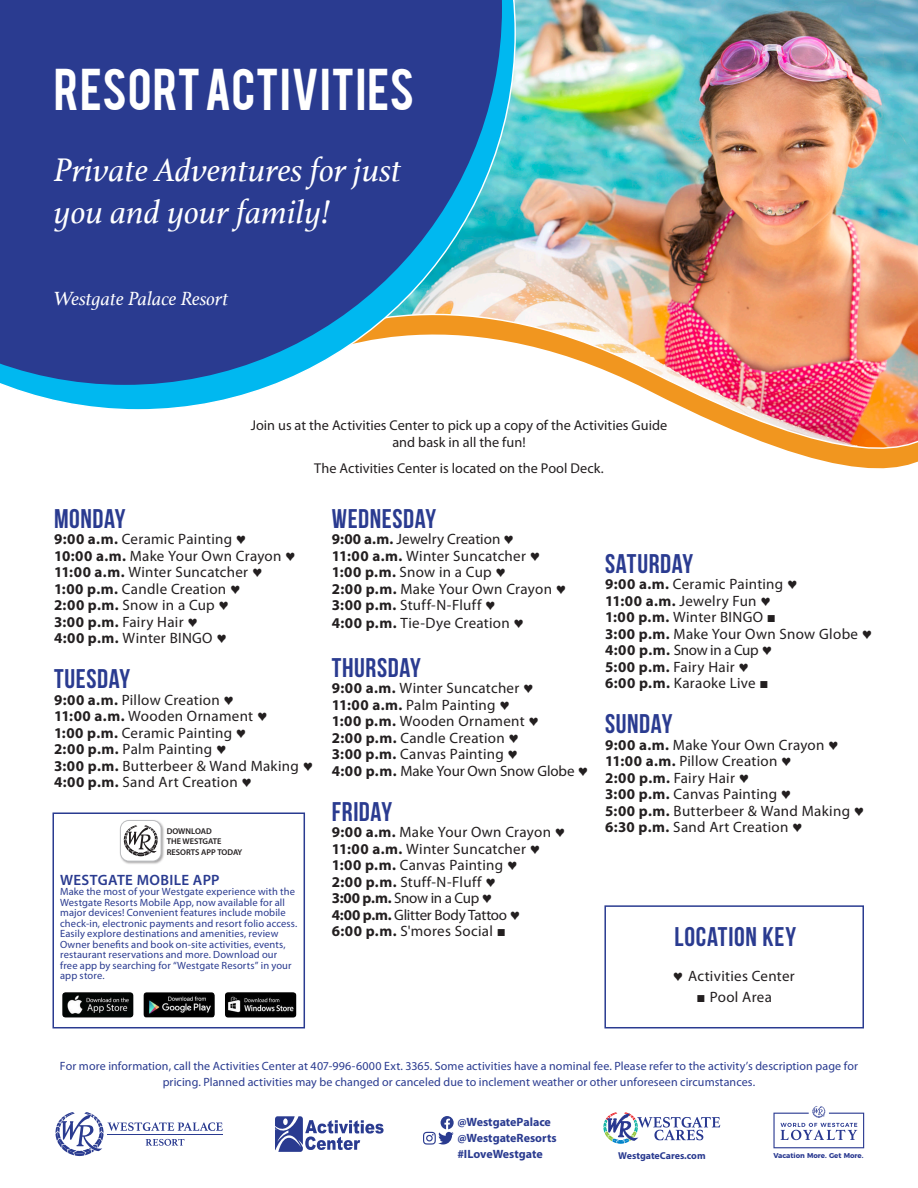
<style>
.page{position:relative;width:918px;height:1188px;background:#fff}
.page>*{position:absolute;margin:0;border:0;box-sizing:border-box;transform-origin:0 0}
.t1{font:46.35px "Bebas";letter-spacing:.015em;color:#fff}
.t2{font:italic 34.35px "Athelas";color:#fff}
.t3{font:700 27px "Bebas Neue";letter-spacing:.025em;color:#2a3b90}
.t4{font:italic 20.1px "Athelas";color:#fff}
.t5{font:15px/16.5px "Myriad Pro";letter-spacing:.015em;color:#231f20}
.t6{font:15px/16.5px "Myriad Pro";letter-spacing:-.02em;color:#231f20}
.t7{font:15px "Myriad Pro";letter-spacing:-.01em;color:#231f20}
.t8{font:15px "Myriad Pro";letter-spacing:-.015em;color:#231f20}
.t9{font:600 15px "Myriad Pro";letter-spacing:.025em;color:#2a3b90}
.t10{font:14.25px "Myriad Pro";color:#231f20}
.t11{font:12px/16.5px "Myriad Pro";letter-spacing:.01em;color:#2a3b90;text-align:center}
.t12{font:700 12px "Myriad Pro";color:#2a3b90}
.t13{font:10.5px/10.5px "Myriad Pro";letter-spacing:.015em;color:#2a3b90}
.t14{font:700 10.05px "Myriad Pro";letter-spacing:-.005em;color:#2a3b90}
.t15{font:600 8.4px/10.1px "Myriad Pro";color:#231f20}
.t16{font:700 7.05px "Montserrat";color:#283890}
.s1{font-weight:700}
.s2{font-family:"Arial"}
</style>
<div class="page">
<img style="left:516px;top:0;width:402px;height:469px">
<svg style="left:5px;top:0;width:511px;height:410px"></svg>
<svg style="left:0;top:0;width:502px;height:385px;fill:#2a3b90"></svg>
<svg style="left:275px;top:1116px;width:109px;height:36px"></svg>
<svg style="left:603px;top:1112px;width:117px;height:32px"></svg>
<svg style="left:773px;top:1106px;width:91px;height:42px"></svg>
<svg style="left:55px;top:1112px;width:168px;height:44px"></svg>
<svg style="left:423px;top:1116px;width:31px;height:29px"></svg>
<div style="left:604px;top:905px;width:260px;height:123px;border:2px solid #2a3b90"></div>
<img style="left:120px;top:820px;width:44px;height:44px">
<div style="left:120px;top:820px;width:41px;height:41px;background:#fff;border-radius:8px"></div>
<div style="left:120px;top:820px;width:41px;height:41px;border:1px solid #bcbdc0;border-radius:8px"></div>
<svg style="left:124px;top:825px;width:34px;height:31px"></svg>
<img style="left:62px;top:992px;width:71px;height:26px">
<img style="left:144px;top:992px;width:71px;height:25px">
<img style="left:225px;top:992px;width:71px;height:26px">
<div style="left:52px;top:812px;width:253px;height:216px;border:2px solid #2a3b90"></div>
<p class="t1" style="left:54px;top:56px;width:362px">RESORT ACTIVITIES</p>
<p class="t2" style="left:54px;top:143px;width:349px">Private Adventures for just</p>
<p class="t2" style="left:54px;top:184px;width:278px">you and your family!</p>
<p class="t4" style="left:54px;top:282px;width:176px">Westgate Palace Resort</p>
<p class="t10" style="left:251px;top:417px;width:418px">Join us at the Activities Center to pick up a copy of the Activities Guide</p>
<p class="t10" style="left:392px;top:434px;width:135px">and bask in all the fun!</p>
<p class="t10" style="left:314px;top:460px;width:291px">The Activities Center is located on the Pool Deck.</p>
<p class="t3" style="left:54px;top:503px;width:73px">MONDAY</p>
<p class="t5" style="left:54px;top:531px;width:194px"><span class="s1">9:00 a.m.</span> Ceramic Painting ♥</p>
<p class="t5" style="left:54px;top:548px;width:243px"><span class="s1">10:00 a.m.</span> Make Your Own Crayon ♥<br><span class="s1">11:00 a.m.</span> Winter Suncatcher ♥<br><span class="s1">1:00 p.m.</span> Candle Creation ♥<br><span class="s1">2:00 p.m.</span> Snow in a Cup ♥</p>
<p class="t5" style="left:54px;top:614px;width:174px"><span class="s1">3:00 p.m.</span> Fairy Hair ♥<br><span class="s1">4:00 p.m.</span> Winter BINGO ♥</p>
<p class="t3" style="left:54px;top:664px;width:78px">TUESDAY</p>
<p class="t5" style="left:54px;top:692px;width:182px"><span class="s1">9:00 a.m.</span> Pillow Creation ♥</p>
<p class="t5" style="left:54px;top:708px;width:215px"><span class="s1">11:00 a.m.</span> Wooden Ornament ♥<br><span class="s1">1:00 p.m.</span> Ceramic Painting ♥<br><span class="s1">2:00 p.m.</span> Palm Painting ♥</p>
<p class="t5" style="left:54px;top:758px;width:261px"><span class="s1">3:00 p.m.</span> Butterbeer &amp; Wand Making ♥</p>
<p class="t5" style="left:54px;top:774px;width:199px"><span class="s1">4:00 p.m.</span> Sand Art Creation ♥</p>
<p class="t15" style="left:167px;top:826px;width:77px">DOWNLOAD<br>THE WESTGATE<br>RESORTS APP TODAY</p>
<p class="t9" style="left:60px;top:870px;width:161px">WESTGATE MOBILE APP</p>
<p class="t13" style="left:60px;top:887px;width:239px">Make the most of your Westgate experience with the Westgate Resorts Mobile App, now available for all major devices! Convenient features include mobile check-in, electronic payments and resort folio access.<br>Easily explore destinations and amenities, review Owner benefits and book on-site activities, events, restaurant reservations and more. Download our free app by searching for “Westgate Resorts” in your app store.</p>
<p class="t3" style="left:332px;top:503px;width:106px">WEDNESDAY</p>
<p class="t5" style="left:332px;top:531px;width:236px"><span class="s1">9:00 a.m.</span> Jewelry Creation ♥<br><span class="s1">11:00 a.m.</span> Winter Suncatcher ♥<br><span class="s1">1:00 p.m.</span> Snow in a Cup ♥<br><span class="s1">2:00 p.m.</span> Make Your Own Crayon ♥<br><span class="s1">3:00 p.m.</span> Stuff-N-Fluff ♥</p>
<p class="t5" style="left:332px;top:615px;width:194px"><span class="s1">4:00 p.m.</span> Tie-Dye Creation ♥</p>
<p class="t3" style="left:332px;top:653px;width:91px">THURSDAY</p>
<p class="t5" style="left:332px;top:680px;width:203px"><span class="s1">9:00 a.m.</span> Winter Suncatcher ♥<br><span class="s1">11:00 a.m.</span> Palm Painting ♥</p>
<p class="t5" style="left:332px;top:713px;width:209px"><span class="s1">1:00 p.m.</span> Wooden Ornament ♥<br><span class="s1">2:00 p.m.</span> Candle Creation ♥</p>
<p class="t5" style="left:332px;top:746px;width:188px"><span class="s1">3:00 p.m.</span> Canvas Painting ♥</p>
<p class="t7" style="left:332px;top:763px;width:258px"><span class="s1">4:00 p.m.</span> Make Your Own Snow Globe ♥</p>
<p class="t3" style="left:332px;top:797px;width:62px">FRIDAY</p>
<p class="t5" style="left:332px;top:824px;width:235px"><span class="s1">9:00 a.m.</span> Make Your Own Crayon ♥</p>
<p class="t5" style="left:332px;top:841px;width:210px"><span class="s1">11:00 a.m.</span> Winter Suncatcher ♥</p>
<p class="t5" style="left:332px;top:857px;width:187px"><span class="s1">1:00 p.m.</span> Canvas Painting ♥<br><span class="s1">2:00 p.m.</span> Stuff-N-Fluff ♥<br><span class="s1">3:00 p.m.</span> Snow in a Cup ♥</p>
<p class="t8" style="left:332px;top:907px;width:190px"><span class="s1">4:00 p.m.</span> Glitter Body Tattoo ♥</p>
<p class="t5" style="left:332px;top:923px;width:176px"><span class="s1">6:00 p.m.</span> S'mores Social <span class="s2">■</span></p>
<p class="t3" style="left:605px;top:548px;width:90px">SATURDAY</p>
<p class="t5" style="left:605px;top:576px;width:194px"><span class="s1">9:00 a.m.</span> Ceramic Painting ♥</p>
<p class="t5" style="left:605px;top:593px;width:172px"><span class="s1">11:00 a.m.</span> Jewelry Fun ♥<br><span class="s1">1:00 p.m.</span> Winter BINGO <span class="s2">■</span></p>
<p class="t5" style="left:605px;top:626px;width:269px"><span class="s1">3:00 p.m.</span> Make Your Own Snow Globe ♥</p>
<p class="t6" style="left:605px;top:642px;width:169px"><span class="s1">4:00 p.m.</span> Snow in a Cup ♥<br><span class="s1">5:00 p.m.</span> Fairy Hair ♥</p>
<p class="t5" style="left:605px;top:675px;width:165px"><span class="s1">6:00 p.m.</span> Karaoke Live <span class="s2">■</span></p>
<p class="t3" style="left:605px;top:709px;width:69px">SUNDAY</p>
<p class="t5" style="left:605px;top:737px;width:261px"><span class="s1">9:00 a.m.</span> Make Your Own Crayon ♥<br><span class="s1">11:00 a.m.</span> Pillow Creation ♥<br><span class="s1">2:00 p.m.</span> Fairy Hair ♥<br><span class="s1">3:00 p.m.</span> Canvas Painting ♥<br><span class="s1">5:00 p.m.</span> Butterbeer &amp; Wand Making ♥<br><span class="s1">6:30 p.m.</span> Sand Art Creation ♥</p>
<p class="t3" style="left:675px;top:922px;width:123px">LOCATION KEY</p>
<p class="t5" style="left:673px;top:968px;width:123px">♥ Activities Center</p>
<p class="t5" style="left:696px;top:989px;width:77px"><span class="s2">■</span> Pool Area</p>
<p class="t11" style="left:60px;top:1058px;width:800px">For more information, call the Activities Center at 407-996-6000 Ext. 3365. Some activities have a nominal fee. Please refer to the activity’s description page for pricing. Planned activities may be changed or canceled due to inclement weather or other unforeseen circumstances.</p>
<p class="t12" style="left:457px;top:1114px;width:95px">@WestgatePalace</p>
<p class="t12" style="left:457px;top:1130px;width:101px">@WestgateResorts</p>
<p class="t12" style="left:457px;top:1147px;width:87px">#ILoveWestgate</p>
<p class="t14" style="left:618px;top:1149px;width:89px">WestgateCares.com</p>
<p class="t16" style="left:773px;top:1149px;width:92px">Vacation More. Get More.</p>
</div>
